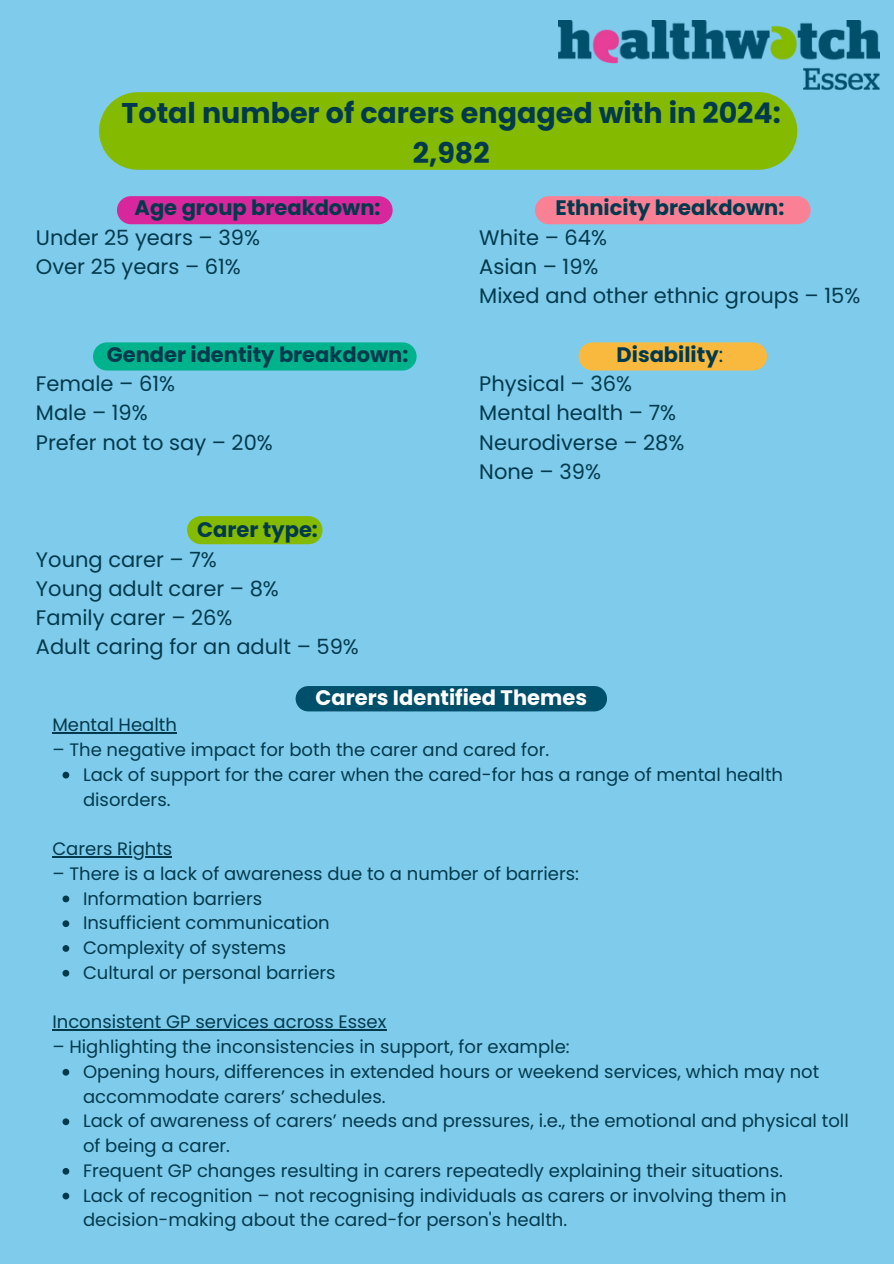
<style>
.page{position:relative;width:894px;height:1264px;background:#fff}
.page>*{position:absolute;margin:0;border:0;box-sizing:border-box;transform-origin:0 0}
.t1{font:700 28.5px/39.3px "Poppins";color:#023a4d;text-align:center}
.t2{font:21px/29.2px "Poppins";color:#023a4d}
.t3{font:700 21px "Poppins";color:#fff}
.t4{font:18px/24.8px "Poppins";color:#023a4d}
.s1{font-weight:700}
</style>
<div class="page">
<div style="left:0;top:0;width:893px;height:1263px;background:#7fcbeb"></div>
<img style="left:558px;top:21px;width:321px;height:69px">
<div style="left:99px;top:92px;width:698px;height:78px;background:#84ba00"></div>
<div style="left:117px;top:196px;width:275px;height:28px;background:#d8279c"></div>
<div style="left:295px;top:686px;width:312px;height:25px;background:#004f6b"></div>
<hr style="left:52px;top:732px;width:125px;height:1px;background:#023a4d">
<svg style="left:62px;top:771px;width:7px;height:7px"></svg>
<hr style="left:52px;top:856px;width:120px;height:1px;background:#023a4d">
<svg style="left:62px;top:895px;width:7px;height:7px"></svg>
<svg style="left:62px;top:920px;width:7px;height:7px"></svg>
<svg style="left:62px;top:945px;width:7px;height:6px"></svg>
<svg style="left:62px;top:969px;width:7px;height:7px"></svg>
<hr style="left:52px;top:1029px;width:334px;height:1px;background:#023a4d">
<svg style="left:62px;top:1068px;width:7px;height:7px"></svg>
<svg style="left:62px;top:1118px;width:7px;height:7px"></svg>
<svg style="left:62px;top:1168px;width:7px;height:6px"></svg>
<svg style="left:62px;top:1192px;width:7px;height:7px"></svg>
<div style="left:93px;top:342px;width:323px;height:28px;background:#00b38c"></div>
<div style="left:578px;top:342px;width:188px;height:28px;background:#f9b93e"></div>
<div style="left:535px;top:196px;width:275px;height:28px;background:#fa8195"></div>
<svg style="left:187px;top:516px;width:135px;height:28px;background:#83ba0a"></svg>
<p class="t1" style="left:122px;top:93px;width:660px">Total number of carers engaged with in 2024:<br>2,982</p>
<p class="t2" style="left:36px;top:193px;width:346px;text-indent:99px"><span class="s1">Age group breakdown:<br></span>Under 25 years – 39%<br>Over 25 years – 61%</p>
<p class="t2" style="left:479px;top:193px;width:382px;text-indent:76px"><span class="s1">Ethnicity breakdown:<br></span>White – 64%<br>Asian – 19%<br>Mixed and other ethnic groups – 15%</p>
<p class="t2" style="left:479px;top:340px;width:245px;text-indent:137px"><span class="s1">Disability</span>:<br>Physical – 36%<br>Mental health – 7%<br>Neurodiverse – 28%<br>None – 39%</p>
<p class="t2" style="left:36px;top:340px;width:374px;text-indent:71px"><span class="s1">Gender identity breakdown:<br></span>Female – 61%<br>Male – 19%<br>Prefer not to say – 20%</p>
<p class="t2" style="left:36px;top:515px;width:324px;text-indent:161px"><span class="s1">Carer type:<br></span>Young carer – 7%<br>Young adult carer – 8%<br>Family carer – 26%<br>Adult caring for an adult – 59%</p>
<p class="t3" style="left:315px;top:683px;width:273px">Carers Identified Themes</p>
<h1 class="t4" style="left:52px;top:712px;width:126px">Mental Health</h1>
<h2 class="t4" style="left:52px;top:737px;width:498px">– The negative impact for both the carer and cared for.</h2>
<h2 class="t4" style="left:83px;top:762px;width:701px">Lack of support for the carer when the cared-for has a range of mental health disorders.</h2>
<h2 class="t4" style="left:52px;top:836px;width:121px">Carers Rights</h2>
<h2 class="t4" style="left:52px;top:861px;width:528px">– There is a lack of awareness due to a number of barriers:</h2>
<h2 class="t4" style="left:83px;top:885px;width:181px">Information barriers</h2>
<p class="t4" style="left:83px;top:910px;width:248px">Insufficient communication</p>
<p class="t4" style="left:83px;top:935px;width:205px">Complexity of systems</p>
<p class="t4" style="left:83px;top:960px;width:254px">Cultural or personal barriers</p>
<p class="t4" style="left:52px;top:1009px;width:335px">Inconsistent GP services across Essex</p>
<p class="t4" style="left:52px;top:1034px;width:518px">– Highlighting the inconsistencies in support, for example:</p>
<p class="t4" style="left:83px;top:1059px;width:737px">Opening hours, differences in extended hours or weekend services, which may not accommodate carers’ schedules.</p>
<p class="t4" style="left:83px;top:1108px;width:767px">Lack of awareness of carers’ needs and pressures, i.e., the emotional and physical toll of being a carer.</p>
<p class="t4" style="left:83px;top:1158px;width:701px">Frequent GP changes resulting in carers repeatedly explaining their situations.</p>
<p class="t4" style="left:83px;top:1182px;width:704px">Lack of recognition – not recognising individuals as carers or involving them in decision-making about the cared-for person's health.</p>
</div>
